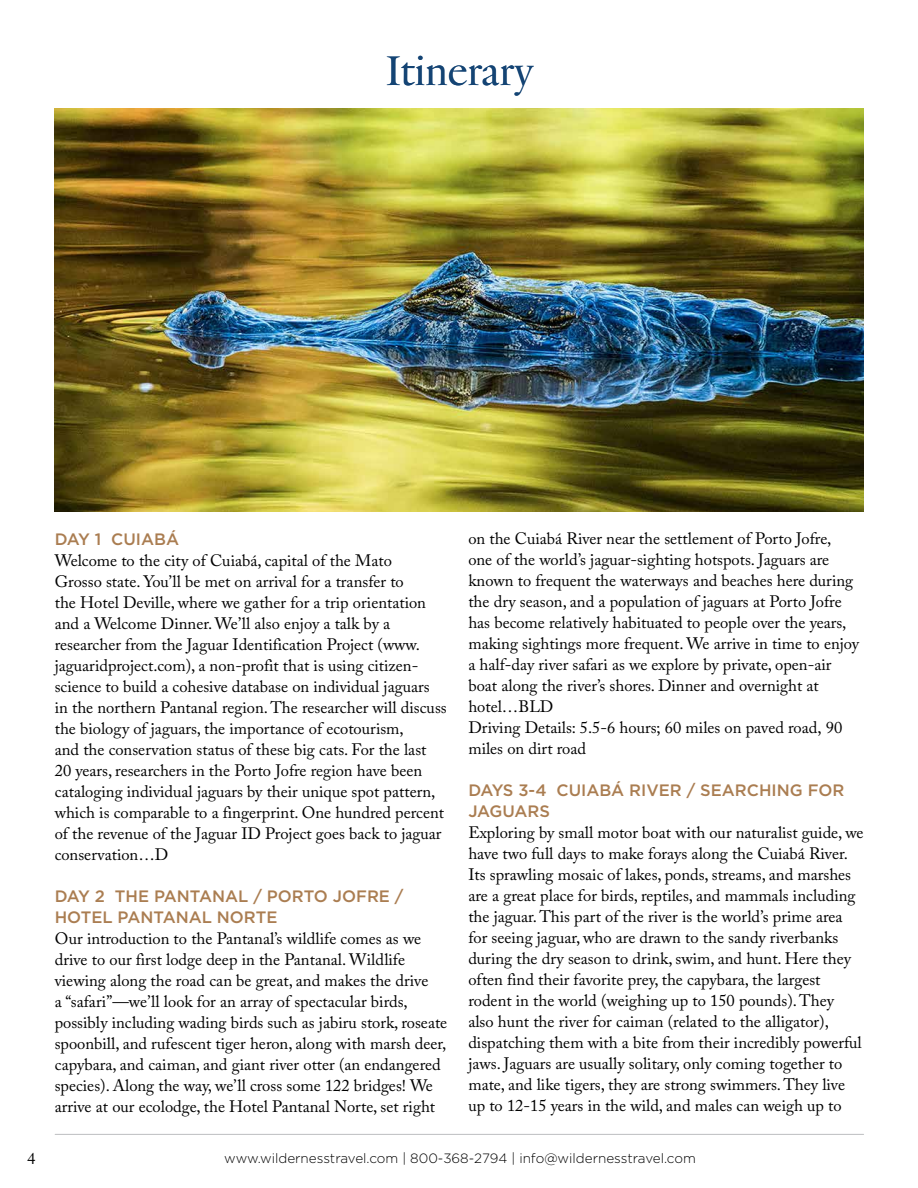
<style>
.page{position:relative;width:918px;height:1188px;background:#fff}
.page>*{position:absolute;margin:0;border:0;box-sizing:border-box;transform-origin:0 0}
.t1{font:42px "Verdigris MVB Pro Big";color:#144474}
.t2{font:16.5px/21px "Adobe Caslon Pro";color:#000}
.t3{font:500 16.5px/21px "Gotham";color:#aa7d51}
.t4{font:300 13.5px "Gotham";color:#000}
</style>
<div class="page">
<hr style="left:55px;top:1134px;width:809px;height:1px;background:#bcbec0">
<img style="left:54px;top:108px;width:810px;height:404px">
<h1 class="t1" style="left:385px;top:45px;width:149px">Itinerary</h1>
<p class="t3" style="left:55px;top:528px;width:126px">DAY 1 CUIABÁ</p>
<p class="t2" style="left:55px;top:549px;width:394px">Welcome to the city of Cuiabá, capital of the Mato<br>Grosso state. You’ll be met on arrival for a transfer to<br>the Hotel Deville, where we gather for a trip orientation and a Welcome Dinner. We’ll also enjoy a talk by a researcher from the Jaguar Identification Project (www. jaguaridproject.com), a non-profit that is using citizen&shy;science to build a cohesive database on individual jaguars in the northern Pantanal region. The researcher will discuss the biology of jaguars, the importance of ecotourism,<br>and the conservation status of these big cats. For the last 20 years, researchers in the Porto Jofre region have been cataloging individual jaguars by their unique spot pattern, which is comparable to a fingerprint. One hundred percent of the revenue of the Jaguar ID Project goes back to jaguar conservation…D</p>
<p class="t3" style="left:55px;top:885px;width:350px">DAY 2 THE PANTANAL / PORTO JOFRE /<br>HOTEL PANTANAL NORTE</p>
<p class="t2" style="left:55px;top:927px;width:394px">Our introduction to the Pantanal’s wildlife comes as we drive to our first lodge deep in the Pantanal. Wildlife viewing along the road can be great, and makes the drive<br>a “safari”—we’ll look for an array of spectacular birds, possibly including wading birds such as jabiru stork, roseate spoonbill, and rufescent tiger heron, along with marsh deer, capybara, and caiman, and giant river otter (an endangered species). Along the way, we’ll cross some 122 bridges! We arrive at our ecolodge, the Hotel Pantanal Norte, set right</p>
<p class="t2" style="left:468px;top:527px;width:392px">on the Cuiabá River near the settlement of Porto Jofre, one of the world’s jaguar-sighting hotspots. Jaguars are known to frequent the waterways and beaches here during the dry season, and a population of jaguars at Porto Jofre has become relatively habituated to people over the years, making sightings more frequent. We arrive in time to enjoy a half-day river safari as we explore by private, open-air boat along the river’s shores. Dinner and overnight at hotel…BLD<br>Driving Details: 5.5-6 hours; 60 miles on paved road, 90 miles on dirt road</p>
<p class="t3" style="left:468px;top:779px;width:378px">DAYS 3-4 CUIABÁ RIVER / SEARCHING FOR<br>JAGUARS</p>
<p class="t2" style="left:468px;top:821px;width:397px">Exploring by small motor boat with our naturalist guide, we have two full days to make forays along the Cuiabá River.<br>Its sprawling mosaic of lakes, ponds, streams, and marshes are a great place for birds, reptiles, and mammals including the jaguar. This part of the river is the world’s prime area for seeing jaguar, who are drawn to the sandy riverbanks during the dry season to drink, swim, and hunt. Here they often find their favorite prey, the capybara, the largest rodent in the world (weighing up to 150 pounds). They<br>also hunt the river for caiman (related to the alligator), dispatching them with a bite from their incredibly powerful jaws. Jaguars are usually solitary, only coming together to mate, and like tigers, they are strong swimmers. They live up to 12-15 years in the wild, and males can weigh up to</p>
<p class="t2" style="left:27px;top:1148px;width:10px">4</p>
<p class="t4" style="left:224px;top:1150px;width:473px">www.wildernesstravel.com | 800-368-2794 | info@wildernesstravel.com</p>
</div>
